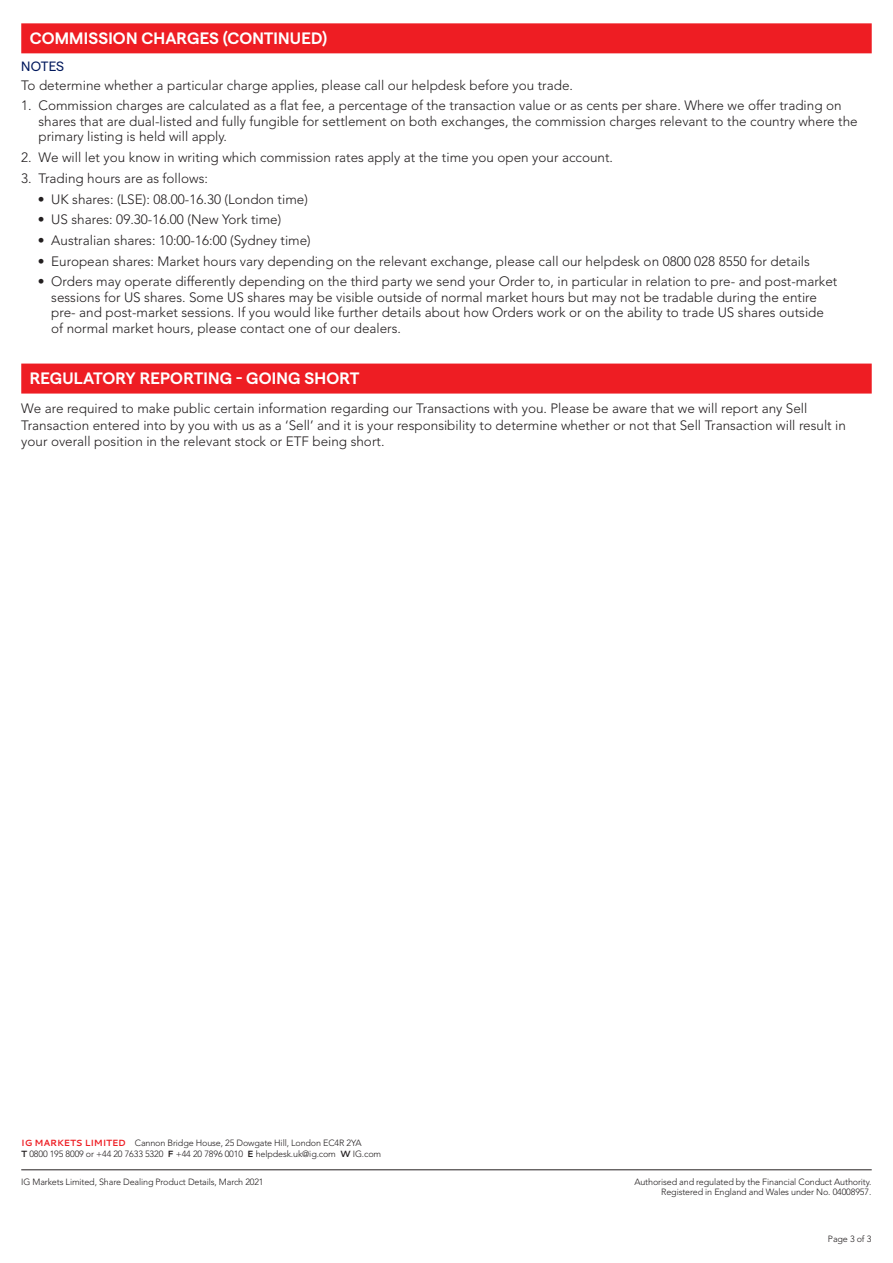
<style>
.page{position:relative;width:893px;height:1263px;background:#fff}
.page>*{position:absolute;margin:0;border:0;box-sizing:border-box;transform-origin:0 0}
.section_title__1_lin{font:600 16.5px "Matter SQ";letter-spacing:.01em;color:#fff}
.body_text{font:300 13.5px/15.8px "Avenir LT Std";color:#231f20}
.sub_title__level_3{font:13.5px "Matter SQ";color:#02195d}
.smallprint{font:300 9px/10.5px "Avenir LT Std";letter-spacing:-.015em;color:#231f20;text-align:right}
.s1{font-family:"Cantarell";font-weight:700;color:#ee1d23}
.s2{font-family:"Cantarell";font-weight:700}
</style>
<div class="page">
<hr style="left:21px;top:1169px;width:851px;height:1px;background:#231f20">
<div style="left:21px;top:23px;width:851px;height:30px;background:#ee1d23"></div>
<div style="left:21px;top:364px;width:851px;height:30px;background:#ee1d23"></div>
<p class="section_title__1_lin" style="left:30px;top:26px;width:299px">COMMISSION CHARGES (CONTINUED)</p>
<p class="sub_title__level_3" style="left:21px;top:57px;width:44px">NOTES</p>
<p class="body_text" style="left:21px;top:77px;width:553px">To determine whether a particular charge applies, please call our helpdesk before you trade.</p>
<p class="body_text" style="left:39px;top:97px;width:821px;text-indent:-17px">1. Commission charges are calculated as a flat fee, a percentage of the transaction value or as cents per share. Where we offer trading on shares that are dual-listed and fully fungible for settlement on both exchanges, the commission charges relevant to the country where the primary listing is held will apply.</p>
<p class="body_text" style="left:21px;top:150px;width:593px">2. We will let you know in writing which commission rates apply at the time you open your account.</p>
<p class="body_text" style="left:21px;top:170px;width:188px">3. Trading hours are as follows:</p>
<p class="body_text" style="left:38px;top:191px;width:272px">• UK shares: (LSE): 08.00-16.30 (London time)</p>
<p class="body_text" style="left:38px;top:212px;width:245px">• US shares: 09.30-16.00 (New York time)</p>
<p class="body_text" style="left:38px;top:233px;width:275px">• Australian shares: 10:00-16:00 (Sydney time)</p>
<p class="body_text" style="left:38px;top:253px;width:774px">• European shares: Market hours vary depending on the relevant exchange, please call our helpdesk on 0800 028 8550 for details</p>
<p class="body_text" style="left:51px;top:273px;width:788px;text-indent:-13px">• Orders may operate differently depending on the third party we send your Order to, in particular in relation to pre- and post-market sessions for US shares. Some US shares may be visible outside of normal market hours but may not be tradable during the entire pre- and post-market sessions. If you would like further details about how Orders work or on the ability to trade US shares outside of normal market hours, please contact one of our dealers.</p>
<p class="section_title__1_lin" style="left:30px;top:366px;width:331px">REGULATORY REPORTING - GOING SHORT</p>
<p class="body_text" style="left:21px;top:400px;width:826px;line-height:16.5px">We are required to make public certain information regarding our Transactions with you. Please be aware that we will report any Sell<br>Transaction entered into by you with us as a ‘Sell’ and it is your responsibility to determine whether or not that Sell Transaction will result in your overall position in the relevant stock or ETF being short.</p>
<p class="smallprint" style="left:21px;top:1138px;width:361px;text-align:left"><span class="s1">IG MARKETS LIMITED</span> Cannon Bridge House, 25 Dowgate Hill, London EC4R 2YA<br><span class="s2">T</span> 0800 195 8009 or +44 20 7633 5320 <span class="s2">F</span> +44 20 7896 0010 <span class="s2">E</span> helpdesk.uk@ig.com <span class="s2">W</span> IG.com</p>
<p class="smallprint" style="left:21px;top:1176px;width:244px">IG Markets Limited, Share Dealing Product Details, March 2021</p>
<p class="smallprint" style="left:634px;top:1176px;width:238px">Authorised and regulated by the Financial Conduct Authority.<br>Registered in England and Wales under No. 04008957.</p>
<p class="smallprint" style="left:828px;top:1233px;width:45px">Page 3 of 3</p>
</div>
